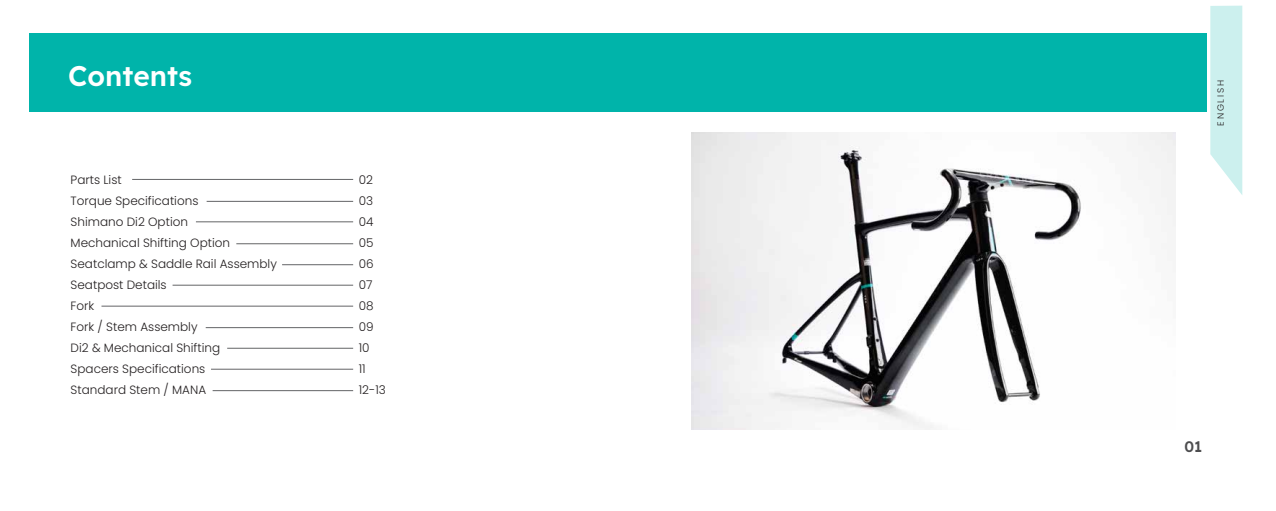
<style>
.page{position:relative;width:1276px;height:511px;background:#fff}
.page>*{position:absolute;margin:0;border:0;box-sizing:border-box;transform-origin:0 0}
.t1{font:600 28px "Lexend";color:#fff}
.t2{font:600 15px "Lexend";color:#4d4d4f}
.t3{font:300 12px "Poppins";color:#231f20}
.t4{font:300 9px "Poppins";letter-spacing:.2em;color:#231f20}
</style>
<div class="page">
<hr style="left:132px;top:179px;width:221px;height:1px;background:#636466">
<hr style="left:207px;top:201px;width:146px;height:1px;background:#636466">
<hr style="left:196px;top:221px;width:157px;height:1px;background:#636466">
<hr style="left:236px;top:243px;width:117px;height:1px;background:#636466">
<hr style="left:282px;top:264px;width:71px;height:1px;background:#636466">
<hr style="left:173px;top:285px;width:180px;height:1px;background:#636466">
<hr style="left:101px;top:306px;width:252px;height:1px;background:#636466">
<hr style="left:206px;top:327px;width:147px;height:1px;background:#636466">
<hr style="left:227px;top:348px;width:126px;height:1px;background:#636466">
<hr style="left:211px;top:368px;width:142px;height:1px;background:#636466">
<hr style="left:213px;top:390px;width:140px;height:1px;background:#636466">
<svg style="left:1210px;top:6px;width:32px;height:189px;background:#d1f1ef"></svg>
<div style="left:29px;top:33px;width:1177px;height:78px;background:#00b4aa"></div>
<img style="left:691px;top:132px;width:484px;height:297px">
<h1 class="t1" style="left:68px;top:55px;width:125px">Contents</h1>
<p class="t3" style="left:71px;top:172px;width:53px">Parts List</p>
<p class="t3" style="left:359px;top:172px;width:16px">02</p>
<p class="t3" style="left:71px;top:193px;width:129px">Torque Specifications</p>
<p class="t3" style="left:359px;top:193px;width:16px">03</p>
<p class="t3" style="left:71px;top:214px;width:119px">Shimano Di2 Option</p>
<p class="t3" style="left:359px;top:214px;width:16px">04</p>
<p class="t3" style="left:71px;top:235px;width:161px">Mechanical Shifting Option</p>
<p class="t3" style="left:359px;top:235px;width:16px">05</p>
<p class="t3" style="left:71px;top:256px;width:208px">Seatclamp &amp; Saddle Rail Assembly</p>
<p class="t3" style="left:359px;top:256px;width:16px">06</p>
<p class="t3" style="left:71px;top:277px;width:98px">Seatpost Details</p>
<p class="t3" style="left:359px;top:277px;width:15px">07</p>
<p class="t3" style="left:71px;top:298px;width:25px">Fork</p>
<p class="t3" style="left:359px;top:298px;width:16px">08</p>
<p class="t3" style="left:71px;top:319px;width:128px">Fork / Stem Assembly</p>
<p class="t3" style="left:359px;top:319px;width:16px">09</p>
<p class="t3" style="left:71px;top:340px;width:151px">Di2 &amp; Mechanical Shifting</p>
<p class="t3" style="left:359px;top:340px;width:12px">10</p>
<p class="t3" style="left:71px;top:361px;width:136px">Spacers Specifications</p>
<p class="t3" style="left:359px;top:361px;width:9px">11</p>
<p class="t3" style="left:71px;top:382px;width:137px">Standard Stem / MANA</p>
<p class="t3" style="left:359px;top:382px;width:29px">12-13</p>
<p class="t4" style="left:1215px;top:126px;width:47px;rotate:-90deg">ENGLISH</p>
<p class="t2" style="left:1184px;top:435px;width:19px">01</p>
</div>
